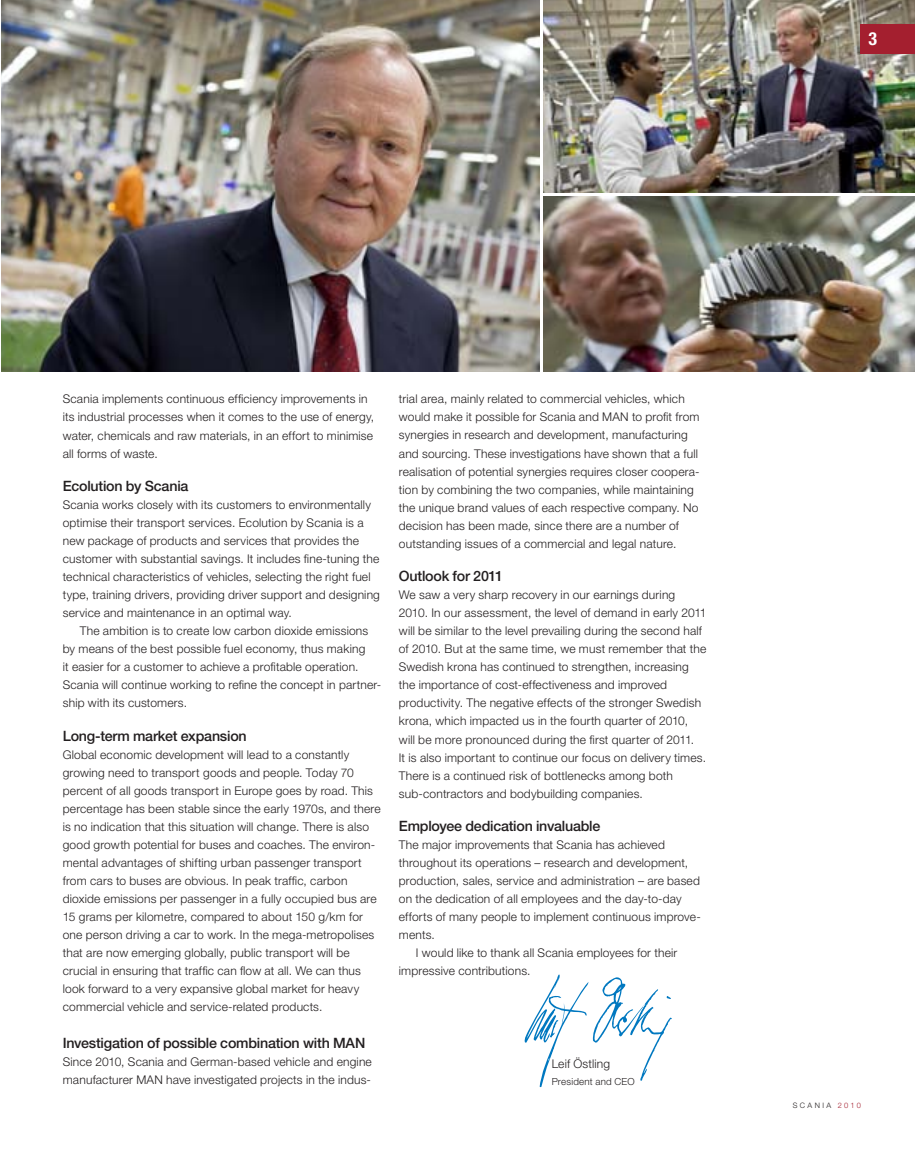
<style>
.page{position:relative;width:915px;height:1149px;background:#fff}
.page>*{position:absolute;margin:0;border:0;box-sizing:border-box;transform-origin:0 0}
.t1{font:700 condensed 18px "Helvetica Neue LT Std";color:#fff}
.t2{font:500 14.25px "Helvetica Neue LT Std";letter-spacing:-.015em;color:#231f20}
.t3{font:300 12px/18px "Helvetica Neue LT Std";letter-spacing:.015em;color:#231f20}
.t4{font:300 9.75px "Helvetica Neue LT Std";letter-spacing:.02em;color:#231f20}
.t5{font:300 7.5px "Helvetica Neue LT Std";letter-spacing:.31em;color:#231f20}
.s1{color:#a41f2f}
</style>
<div class="page">
<img style="left:543px;top:0;width:371px;height:192px">
<div style="left:860px;top:24px;width:54px;height:30px;background:#a41f2f"></div>
<img style="left:543px;top:197px;width:371px;height:174px">
<img style="left:2px;top:0;width:537px;height:371px">
<svg style="left:524px;top:974px;width:147px;height:112px"></svg>
<h1 class="t1" style="left:868px;top:27px;width:10px">3</h1>
<p class="t3" style="left:63px;top:390px;width:313px">Scania implements continuous efficiency improvements in its industrial processes when it comes to the use of energy, water, chemicals and raw materials, in an effort to minimise all forms of waste.</p>
<p class="t2" style="left:63px;top:477px;width:127px">Ecolution by Scania</p>
<p class="t3" style="left:63px;top:495px;width:318px">Scania works closely with its customers to environmentally optimise their transport services. Ecolution by Scania is a new package of products and services that provides the customer with substantial savings. It includes fine-tuning the technical characteristics of vehicles, selecting the right fuel type, training drivers, providing driver support and designing service and maintenance in an optimal way.</p>
<p class="t3" style="left:63px;top:621px;width:320px;text-indent:17px">The ambition is to create low carbon dioxide emissions by means of the best possible fuel economy, thus making<br>it easier for a customer to achieve a profitable operation.<br>Scania will continue working to refine the concept in partner&shy;ship with its customers.</p>
<p class="t2" style="left:63px;top:727px;width:185px">Long-term market expansion</p>
<p class="t3" style="left:63px;top:745px;width:319px">Global economic development will lead to a constantly growing need to transport goods and people. Today 70 percent of all goods transport in Europe goes by road. This percentage has been stable since the early 1970s, and there is no indication that this situation will change. There is also good growth potential for buses and coaches. The environ&shy;mental advantages of shifting urban passenger transport from cars to buses are obvious. In peak traffic, carbon dioxide emissions per passenger in a fully occupied bus are 15 grams per kilometre, compared to about 150 g/km for one person driving a car to work. In the mega-metropolises that are now emerging globally, public transport will be crucial in ensuring that traffic can flow at all. We can thus look forward to a very expansive global market for heavy commercial vehicle and service-related products.</p>
<p class="t2" style="left:63px;top:1034px;width:304px">Investigation of possible combination with MAN</p>
<p class="t3" style="left:63px;top:1052px;width:310px">Since 2010, Scania and German-based vehicle and engine manufacturer MAN have investigated projects in the indus-</p>
<p class="t3" style="left:399px;top:390px;width:302px">trial area, mainly related to commercial vehicles, which would make it possible for Scania and MAN to profit from synergies in research and development, manufacturing and sourcing. These investigations have shown that a full realisation of potential synergies requires closer coopera&shy;tion by combining the two companies, while maintaining the unique brand values of each respective company. No decision has been made, since there are a number of outstanding issues of a commercial and legal nature.</p>
<p class="t2" style="left:399px;top:567px;width:105px">Outlook for 2011</p>
<p class="t3" style="left:399px;top:585px;width:309px">We saw a very sharp recovery in our earnings during 2010. In our assessment, the level of demand in early 2011 will be similar to the level prevailing during the second half of 2010. But at the same time, we must remember that the Swedish krona has continued to strengthen, increasing the importance of cost-effectiveness and improved productivity. The negative effects of the stronger Swedish krona, which impacted us in the fourth quarter of 2010, will be more pronounced during the first quarter of 2011.<br>It is also important to continue our focus on delivery times.<br>There is a continued risk of bottlenecks among both sub-contractors and bodybuilding companies.</p>
<p class="t2" style="left:399px;top:817px;width:203px">Employee dedication invaluable</p>
<p class="t3" style="left:399px;top:835px;width:267px">The major improvements that Scania has achieved</p>
<p class="t3" style="left:399px;top:853px;width:291px">throughout its operations – research and development,</p>
<p class="t3" style="left:399px;top:871px;width:302px">production, sales, service and administration – are based</p>
<p class="t3" style="left:399px;top:889px;width:284px">on the dedication of all employees and the day-to-day</p>
<p class="t3" style="left:399px;top:907px;width:303px">efforts of many people to implement continuous improve-</p>
<p class="t3" style="left:399px;top:925px;width:37px">ments.</p>
<p class="t3" style="left:416px;top:943px;width:263px">I would like to thank all Scania employees for their</p>
<p class="t3" style="left:399px;top:961px;width:133px">impressive contributions.</p>
<p class="t3" style="left:551px;top:1054px;width:60px">Leif Östling</p>
<p class="t4" style="left:551px;top:1075px;width:85px">President and CEO</p>
<p class="t5" style="left:792px;top:1099px;width:70px">Scania <span class="s1">2010</span></p>
</div>
